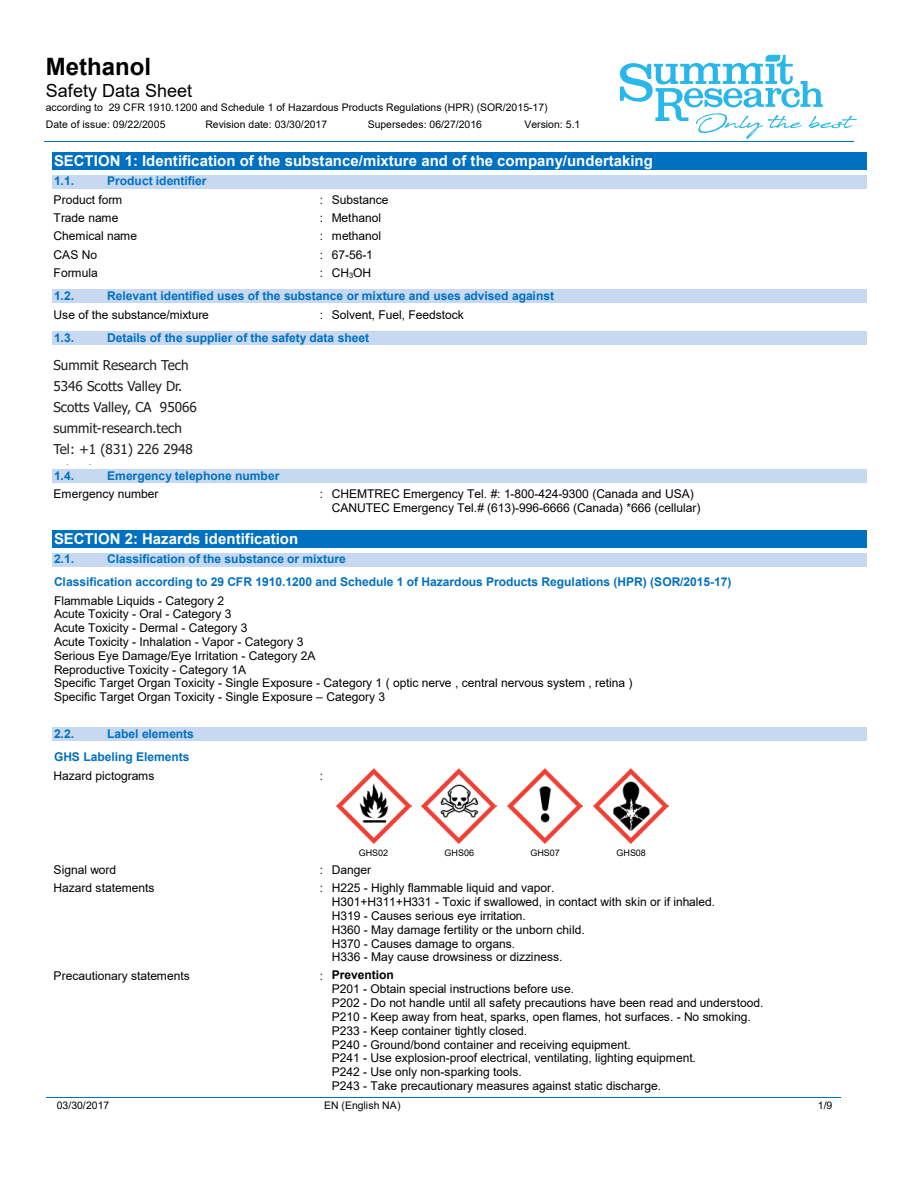
<style>
.page{position:relative;width:918px;height:1188px;background:#fff}
.page>*{position:absolute;margin:0;border:0;box-sizing:border-box;transform-origin:0 0}
.t1{font:700 24px "Arial";color:#000}
.t2{font:18px "Arial";letter-spacing:.005em;color:#000}
.t3{font:700 15px "Arial";letter-spacing:.005em;color:#fff}
.t4{font:13.5px/21px "Tahoma";color:#231f20}
.t5{font:12px/13.8px "Arial";letter-spacing:-.005em;color:#000}
.t6{font:700 12px/22.8px "Arial";letter-spacing:-.005em;color:#0070c0}
.t7{font:10.5px/16.5px "Arial";color:#000}
.t8{font:9px "Arial";color:#000}
.s1{font-weight:700}
</style>
<div class="page">
<hr style="left:45px;top:141px;width:596px;height:1px;background:#0070c0">
<hr style="left:46px;top:1097px;width:210px;height:1px;background:#0070c0">
<hr style="left:257px;top:1097px;width:212px;height:1px;background:#0070c0">
<hr style="left:469px;top:1097px;width:297px;height:1px;background:#0070c0">
<hr style="left:767px;top:1097px;width:74px;height:1px;background:#0070c0">
<div style="left:52px;top:152px;width:814px;height:17px;background:#0070c0"></div>
<div style="left:52px;top:175px;width:814px;height:13px;background:#c6d9f1"></div>
<div style="left:52px;top:290px;width:814px;height:13px;background:#c6d9f1"></div>
<div style="left:52px;top:331px;width:814px;height:14px;background:#c6d9f1"></div>
<div style="left:52px;top:469px;width:814px;height:14px;background:#c6d9f1"></div>
<div style="left:52px;top:530px;width:814px;height:17px;background:#0070c0"></div>
<div style="left:52px;top:553px;width:814px;height:13px;background:#c6d9f1"></div>
<div style="left:52px;top:728px;width:814px;height:13px;background:#c6d9f1"></div>
<img style="left:336px;top:769px;width:75px;height:74px">
<img style="left:422px;top:769px;width:75px;height:74px">
<img style="left:508px;top:769px;width:75px;height:74px">
<img style="left:594px;top:769px;width:75px;height:74px">
<svg style="left:619px;top:55px;width:238px;height:87px"></svg>
<h1 class="t1" style="left:46px;top:50px;width:107px">Methanol</h1>
<h2 class="t2" style="left:46px;top:79px;width:148px">Safety Data Sheet</h2>
<p class="t7" style="left:46px;top:99px;width:503px">according to 29 CFR 1910.1200 and Schedule 1 of Hazardous Products Regulations (HPR) (SOR/2015-17)<br>Date of issue: 09/22/2005</p>
<p class="t7" style="left:205px;top:116px;width:123px">Revision date: 03/30/2017</p>
<p class="t7" style="left:368px;top:116px;width:116px">Supersedes: 06/27/2016</p>
<p class="t7" style="left:525px;top:116px;width:57px">Version: 5.1</p>
<p class="t3" style="left:54px;top:150px;width:600px">SECTION 1: Identification of the substance/mixture and of the company/undertaking</p>
<p class="t6" style="left:54px;top:170px;width:22px">1.1.</p>
<p class="t6" style="left:107px;top:170px;width:101px">Product identifier</p>
<p class="t5" style="left:54px;top:193px;width:70px">Product form</p>
<p class="t5" style="left:320px;top:193px;width:70px">: Substance</p>
<p class="t5" style="left:54px;top:211px;width:66px">Trade name</p>
<p class="t5" style="left:320px;top:211px;width:63px">: Methanol</p>
<p class="t5" style="left:54px;top:229px;width:85px">Chemical name</p>
<p class="t5" style="left:320px;top:229px;width:63px">: methanol</p>
<p class="t5" style="left:54px;top:248px;width:45px">CAS No</p>
<p class="t5" style="left:320px;top:248px;width:55px">: 67-56-1</p>
<p class="t5" style="left:54px;top:266px;width:46px">Formula</p>
<p class="t5" style="left:320px;top:266px;width:53px">: CH<sub>3</sub>OH</p>
<p class="t6" style="left:54px;top:285px;width:22px">1.2.</p>
<p class="t6" style="left:107px;top:285px;width:448px">Relevant identified uses of the substance or mixture and uses advised against</p>
<p class="t5" style="left:54px;top:308px;width:157px">Use of the substance/mixture</p>
<p class="t5" style="left:320px;top:308px;width:146px">: Solvent, Fuel, Feedstock</p>
<p class="t6" style="left:54px;top:327px;width:22px">1.3.</p>
<p class="t6" style="left:107px;top:327px;width:263px">Details of the supplier of the safety data sheet</p>
<p class="t5" style="left:54px;top:363px;width:175px">5850 Granite Parkway Suite 400<br>Plano, TX 75024 - USA</p>
<p class="t5" style="left:54px;top:423px;width:213px">1800 Waterfront Centre,<br>200 Burrard Street, V6C 3M1 - Canada<br>T (604).661.2600</p>
<p class="t6" style="left:54px;top:464px;width:22px">1.4.</p>
<p class="t6" style="left:107px;top:464px;width:174px">Emergency telephone number</p>
<p class="t5" style="left:54px;top:487px;width:106px">Emergency number</p>
<p class="t5" style="left:332px;top:487px;width:370px;text-indent:-12px">: CHEMTREC Emergency Tel. #: 1-800-424-9300 (Canada and USA)<br>CANUTEC Emergency Tel.# (613)-996-6666 (Canada) *666 (cellular)</p>
<p class="t3" style="left:54px;top:528px;width:246px">SECTION 2: Hazards identification</p>
<p class="t6" style="left:54px;top:548px;width:22px">2.1.</p>
<p class="t4" style="left:53px;top:355px;width:145px">Summit Research Tech<br>5346 Scotts Valley Dr.<br>Scotts Valley, CA 95066 summit-research.tech<br>Tel: +1 (831) 226 2948</p>
<p class="t6" style="left:54px;top:548px;width:679px;text-indent:53px">Classification of the substance or mixture<br>Classification according to 29 CFR 1910.1200 and Schedule 1 of Hazardous Products Regulations (HPR) (SOR/2015-17)</p>
<p class="t5" style="left:54px;top:593px;width:580px">Flammable Liquids - Category 2<br>Acute Toxicity - Oral - Category 3<br>Acute Toxicity - Dermal - Category 3<br>Acute Toxicity - Inhalation - Vapor - Category 3<br>Serious Eye Damage/Eye Irritation - Category 2A<br>Reproductive Toxicity - Category 1A<br>Specific Target Organ Toxicity - Single Exposure - Category 1 ( optic nerve , central nervous system , retina )<br>Specific Target Organ Toxicity - Single Exposure – Category 3</p>
<p class="t6" style="left:54px;top:723px;width:22px">2.2.</p>
<p class="t6" style="left:54px;top:723px;width:141px;text-indent:53px">Label elements<br>GHS Labeling Elements</p>
<p class="t5" style="left:54px;top:768px;width:102px">Hazard pictograms</p>
<p class="t5" style="left:320px;top:768px;width:5px">:</p>
<p class="t8" style="left:359px;top:847px;width:31px">GHS02</p>
<p class="t8" style="left:445px;top:847px;width:31px">GHS06</p>
<p class="t8" style="left:530px;top:847px;width:31px">GHS07</p>
<p class="t8" style="left:616px;top:847px;width:31px">GHS08</p>
<p class="t5" style="left:54px;top:863px;width:64px">Signal word</p>
<p class="t5" style="left:320px;top:863px;width:53px">: Danger</p>
<p class="t5" style="left:54px;top:881px;width:102px">Hazard statements</p>
<p class="t5" style="left:332px;top:881px;width:385px;text-indent:-12px">: H225 - Highly flammable liquid and vapor.<br>H301+H311+H331 - Toxic if swallowed, in contact with skin or if inhaled.<br>H319 - Causes serious eye irritation.<br>H360 - May damage fertility or the unborn child.<br>H370 - Causes damage to organs.<br>H336 - May cause drowsiness or dizziness.</p>
<p class="t5" style="left:54px;top:968px;width:138px">Precautionary statements</p>
<p class="t5" style="left:332px;top:968px;width:433px;text-indent:-12px">: <span class="s1">Prevention<br></span>P201 - Obtain special instructions before use.<br>P202 - Do not handle until all safety precautions have been read and understood.<br>P210 - Keep away from heat, sparks, open flames, hot surfaces. - No smoking.<br>P233 - Keep container tightly closed.<br>P240 - Ground/bond container and receiving equipment.<br>P241 - Use explosion-proof electrical, ventilating, lighting equipment.<br>P242 - Use only non-sparking tools.<br>P243 - Take precautionary measures against static discharge.</p>
<p class="t7" style="left:57px;top:1097px;width:54px">03/30/2017</p>
<p class="t7" style="left:324px;top:1097px;width:78px">EN (English NA)</p>
<p class="t7" style="left:818px;top:1097px;width:16px">1/9</p>
</div>
